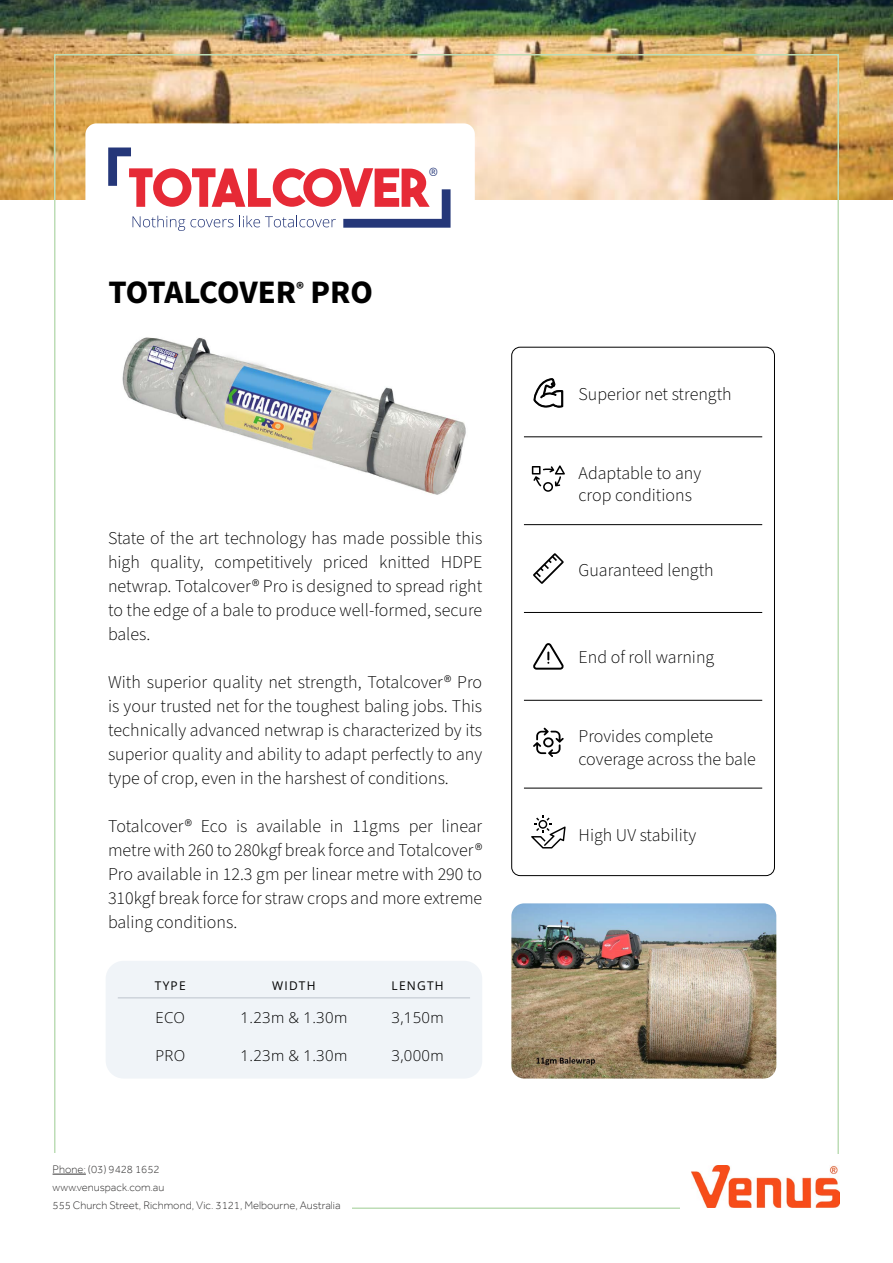
<style>
.page{position:relative;width:893px;height:1263px;background:#fff}
.page>*{position:absolute;margin:0;border:0;box-sizing:border-box;transform-origin:0 0}
.t1{font:700 32.85px "Source Sans Pro";letter-spacing:-.01em;color:#000}
.t2{font:300 21.6px "Source Sans Pro";color:#253779}
.t3{font:300 18px/24px "Source Sans Pro";color:#000;text-align:justify}
.t4{font:15px "Open Sans";letter-spacing:.02em;color:#000}
.t5{font:700 12px "Open Sans";letter-spacing:.1em;color:#000}
.t6{font:300 11.25px/18px "Effra";color:#333232}
</style>
<div class="page">
<div style="left:106px;top:961px;width:376px;height:117px;background:#f0f4f8;border-radius:18px"></div>
<hr style="left:118px;top:997px;width:352px;height:1px;background:#bcc4cc">
<img style="left:0;top:0;width:893px;height:200px">
<hr style="left:53px;top:1174px;width:33px;height:1px;background:#333232">
<img style="left:691px;top:1165px;width:149px;height:42px">
<img style="left:122px;top:337px;width:344px;height:158px">
<img style="left:511px;top:903px;width:265px;height:175px">
<hr style="left:524px;top:437px;width:238px;height:1px;background:#000">
<hr style="left:524px;top:524px;width:238px;height:1px;background:#000">
<hr style="left:524px;top:612px;width:238px;height:1px;background:#000">
<hr style="left:524px;top:788px;width:238px;height:1px;background:#000">
<hr style="left:524px;top:700px;width:238px;height:1px;background:#000">
<svg style="left:531px;top:815px;width:35px;height:33px"></svg>
<svg style="left:533px;top:379px;width:30px;height:29px"></svg>
<svg style="left:533px;top:728px;width:31px;height:29px"></svg>
<svg style="left:533px;top:643px;width:31px;height:27px"></svg>
<div style="left:511px;top:347px;width:264px;height:529px;border:1px solid #000;border-radius:9px"></div>
<svg style="left:533px;top:553px;width:31px;height:31px"></svg>
<svg style="left:532px;top:465px;width:33px;height:27px"></svg>
<svg style="left:85px;top:123px;width:390px;height:108px"></svg>
<h1 class="t1" style="left:108px;top:270px;width:266px">TOTALCOVER<sup>®</sup> PRO</h1>
<p class="t2" style="left:429px;top:161px;width:10px">®</p>
<p class="t3" style="left:108px;top:527px;width:376px">State of the art technology has made possible this high quality, competitively priced knitted HDPE netwrap. Totalcover® Pro is designed to spread right to the edge of a bale to produce well-formed, secure bales.</p>
<p class="t3" style="left:108px;top:671px;width:376px">With superior quality net strength, Totalcover® Pro is your trusted net for the toughest baling jobs. This technically advanced netwrap is characterized by its superior quality and ability to adapt perfectly to any type of crop, even in the harshest of conditions.</p>
<p class="t3" style="left:108px;top:815px;width:376px">Totalcover® Eco is available in 11gms per linear metre with 260 to 280kgf break force and Totalcover® Pro available in 12.3 gm per linear metre with 290 to 310kgf break force for straw crops and more extreme baling conditions.</p>
<p class="t5" style="left:155px;top:977px;width:32px">TYPE</p>
<p class="t5" style="left:272px;top:977px;width:45px">WIDTH</p>
<p class="t5" style="left:392px;top:977px;width:54px">LENGTH</p>
<p class="t4" style="left:155px;top:1008px;width:31px">ECO</p>
<p class="t4" style="left:155px;top:1045px;width:31px">PRO</p>
<p class="t4" style="left:241px;top:1008px;width:108px">1.23m &amp; 1.30m</p>
<p class="t4" style="left:241px;top:1045px;width:108px">1.23m &amp; 1.30m</p>
<p class="t4" style="left:391px;top:1008px;width:54px">3,150m</p>
<p class="t4" style="left:391px;top:1045px;width:54px">3,000m</p>
<p class="t6" style="left:53px;top:1160px;width:290px">Phone: (03) 9428 1652<br>www.venuspack.com.au<br>555 Church Street, Richmond, Vic. 3121, Melbourne, Australia</p>
<p class="t3" style="left:579px;top:383px;width:155px">Superior net strength</p>
<p class="t3" style="left:579px;top:462px;width:124px;line-height:22.5px">Adaptable to any crop conditions</p>
<p class="t3" style="left:579px;top:558px;width:137px">Guaranteed length</p>
<p class="t3" style="left:579px;top:646px;width:137px">End of roll warning</p>
<p class="t3" style="left:579px;top:725px;width:179px;line-height:22.5px">Provides complete coverage across the bale</p>
<p class="t3" style="left:579px;top:823px;width:119px">High UV stability</p>
</div>
